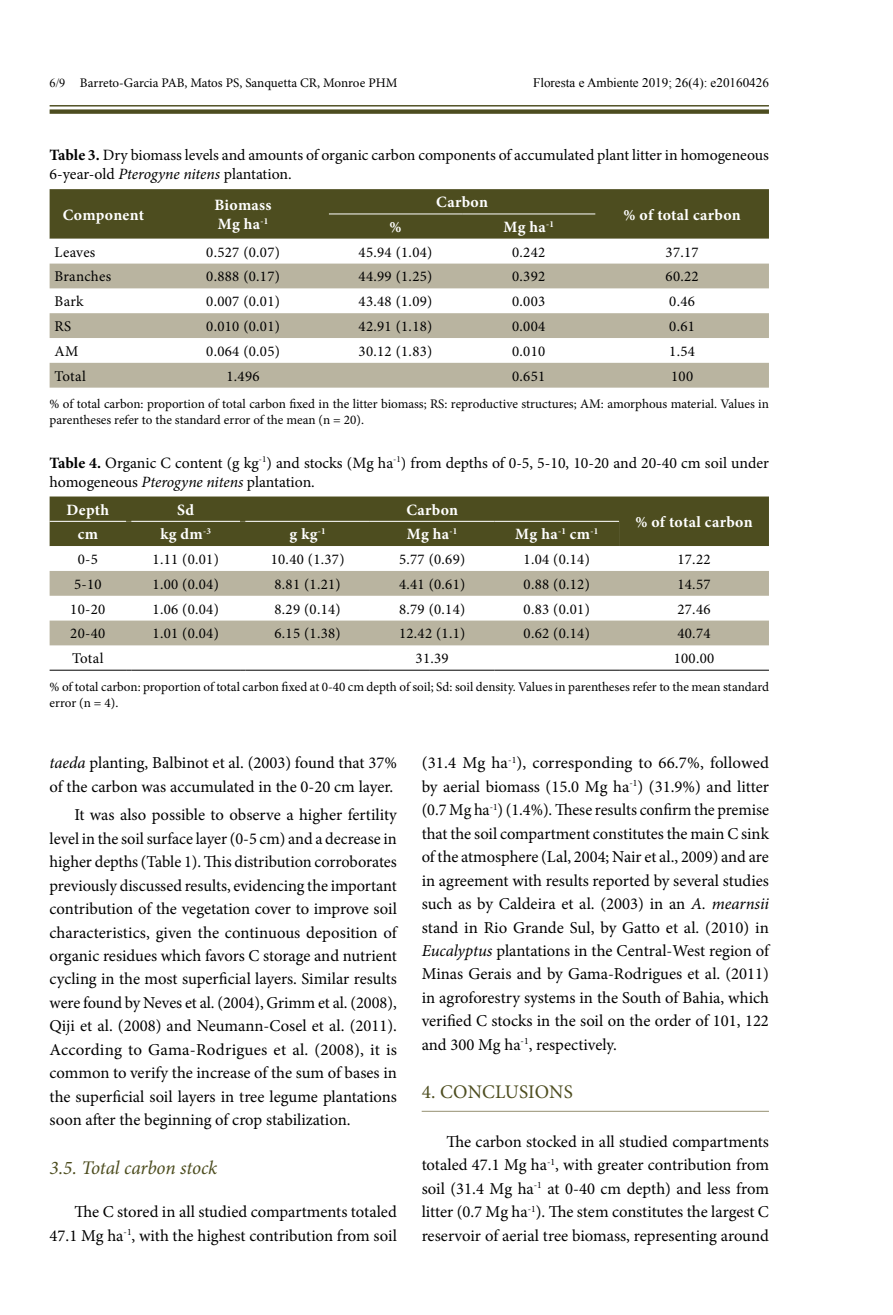
<style>
.page{position:relative;width:893px;height:1315px;background:#fff}
.page>*{position:absolute;margin:0;border:0;box-sizing:border-box;transform-origin:0 0}
.t1{font:italic 19.25px "Minion Pro";letter-spacing:-.01em;color:#4d4d1f}
.t2{font:19.25px "Minion Pro";color:#4d4d1f}
.t3{font:16.62px/23.4px "Minion Pro";color:#000;text-align:justify}
.t4{font:15.75px/18.9px "Minion Pro";letter-spacing:-.005em;color:#000}
.t5{font:700 15.75px/18.9px "Minion Pro";letter-spacing:.02em;color:#fff}
.t6{font:14.88px "Minion Pro";letter-spacing:.02em;color:#000}
.t7{font:13.12px/15.8px "Minion Pro";letter-spacing:-.005em;color:#000}
.t8{font:13.12px "Times New Roman";color:#000}
.s1{font-family:"Times New Roman";font-size:12.25px}
.s2{font-weight:700}
.s3{font-style:italic}
</style>
<div class="page">
<div style="left:50px;top:109px;width:719px;height:5px;background:#4d4d1f"></div>
<hr style="left:50px;top:105px;width:719px;height:1px;background:#4d4d1f">
<hr style="left:422px;top:1111px;width:347px;height:1px;background:#959071">
<div style="left:50px;top:496px;width:719px;height:50px;background:#4d4d1f"></div>
<svg style="left:50px;top:645px;width:719px;height:25px"></svg>
<svg style="left:50px;top:571px;width:719px;height:74px;fill:#b9b4a0"></svg>
<hr style="left:50px;top:521px;width:76px;height:1px;background:#fff">
<hr style="left:131px;top:521px;width:109px;height:1px;background:#fff">
<hr style="left:245px;top:521px;width:125px;height:1px;background:#fff">
<hr style="left:370px;top:521px;width:124px;height:1px;background:#fff">
<hr style="left:494px;top:521px;width:125px;height:1px;background:#fff">
<hr style="left:50px;top:670px;width:76px;height:1px;background:#000">
<hr style="left:131px;top:670px;width:109px;height:1px;background:#000">
<hr style="left:245px;top:670px;width:125px;height:1px;background:#000">
<hr style="left:370px;top:670px;width:124px;height:1px;background:#000">
<hr style="left:494px;top:670px;width:125px;height:1px;background:#000">
<hr style="left:619px;top:670px;width:150px;height:1px;background:#000">
<div style="left:50px;top:189px;width:719px;height:50px;background:#4d4d1f"></div>
<svg style="left:50px;top:263px;width:719px;height:125px;fill:#b9b4a0"></svg>
<hr style="left:329px;top:213px;width:133px;height:1px;background:#fff">
<hr style="left:462px;top:213px;width:133px;height:1px;background:#fff">
<p class="t7" style="left:50px;top:75px;width:349px"><span class="s1">6/9</span> Barreto-Garcia PAB, Matos PS, Sanquetta CR, Monroe PHM</p>
<p class="t8" style="left:533px;top:74px;width:237px">Floresta e Ambiente 2019; 26(4): e20160426</p>
<p class="t4" style="left:50px;top:146px;width:721px"><span class="s2">Table 3.</span> Dry biomass levels and amounts of organic carbon components of accumulated plant litter in homogeneous<br>6-year-old <span class="s3">Pterogyne nitens</span> plantation.</p>
<p class="t5" style="left:63px;top:205px;width:83px">Component</p>
<p class="t5" style="left:214px;top:195px;width:59px">Biomass<br>Mg ha<sup>-1</sup></p>
<p class="t5" style="left:436px;top:193px;width:53px">Carbon</p>
<p class="t5" style="left:624px;top:205px;width:119px">% of total carbon</p>
<p class="t5" style="left:389px;top:217px;width:14px">%</p>
<p class="t5" style="left:503px;top:217px;width:52px">Mg ha<sup>-1</sup></p>
<p class="t6" style="left:55px;top:242px;width:42px">Leaves</p>
<p class="t6" style="left:206px;top:242px;width:75px">0.527 (0.07)</p>
<p class="t6" style="left:359px;top:242px;width:75px">45.94 (1.04)</p>
<p class="t6" style="left:512px;top:242px;width:35px">0.242</p>
<p class="t6" style="left:666px;top:242px;width:35px">37.17</p>
<p class="t6" style="left:55px;top:267px;width:58px">Branches</p>
<p class="t6" style="left:206px;top:267px;width:75px">0.888 (0.17)</p>
<p class="t6" style="left:359px;top:267px;width:75px">44.99 (1.25)</p>
<p class="t6" style="left:512px;top:267px;width:35px">0.392</p>
<p class="t6" style="left:666px;top:267px;width:35px">60.22</p>
<p class="t6" style="left:55px;top:291px;width:31px">Bark</p>
<p class="t6" style="left:206px;top:291px;width:75px">0.007 (0.01)</p>
<p class="t6" style="left:359px;top:291px;width:75px">43.48 (1.09)</p>
<p class="t6" style="left:512px;top:291px;width:35px">0.003</p>
<p class="t6" style="left:669px;top:291px;width:27px">0.46</p>
<p class="t6" style="left:55px;top:316px;width:18px">RS</p>
<p class="t6" style="left:206px;top:316px;width:75px">0.010 (0.01)</p>
<p class="t6" style="left:359px;top:316px;width:75px">42.91 (1.18)</p>
<p class="t6" style="left:512px;top:316px;width:35px">0.004</p>
<p class="t6" style="left:669px;top:316px;width:27px">0.61</p>
<p class="t6" style="left:55px;top:341px;width:25px">AM</p>
<p class="t6" style="left:206px;top:341px;width:75px">0.064 (0.05)</p>
<p class="t6" style="left:359px;top:341px;width:75px">30.12 (1.83)</p>
<p class="t6" style="left:512px;top:341px;width:35px">0.010</p>
<p class="t6" style="left:669px;top:341px;width:27px">1.54</p>
<p class="t6" style="left:55px;top:366px;width:33px">Total</p>
<p class="t6" style="left:227px;top:366px;width:35px">1.496</p>
<p class="t6" style="left:512px;top:366px;width:35px">0.651</p>
<p class="t6" style="left:671px;top:366px;width:24px">100</p>
<p class="t7" style="left:50px;top:396px;width:721px">% of total carbon: proportion of total carbon fixed in the litter biomass; RS: reproductive structures; AM: amorphous material. Values in parentheses refer to the standard error of the mean (n = 20).</p>
<p class="t4" style="left:50px;top:453px;width:721px"><span class="s2">Table 4.</span> Organic C content (g kg<sup>-1</sup>) and stocks (Mg ha<sup>-1</sup>) from depths of 0-5, 5-10, 10-20 and 20-40 cm soil under homogeneous <span class="s3">Pterogyne nitens</span> plantation.</p>
<p class="t5" style="left:66px;top:500px;width:44px">Depth</p>
<p class="t5" style="left:177px;top:500px;width:19px">Sd</p>
<p class="t5" style="left:406px;top:500px;width:53px">Carbon</p>
<p class="t5" style="left:635px;top:512px;width:119px">% of total carbon</p>
<p class="t5" style="left:78px;top:525px;width:22px">cm</p>
<p class="t5" style="left:160px;top:525px;width:52px">kg dm<sup>-3</sup></p>
<p class="t5" style="left:290px;top:525px;width:38px">g kg<sup>-1</sup></p>
<p class="t5" style="left:407px;top:525px;width:52px">Mg ha<sup>-1</sup></p>
<p class="t5" style="left:515px;top:525px;width:84px">Mg ha<sup>-1</sup> cm<sup>-1</sup></p>
<p class="t6" style="left:78px;top:549px;width:22px">0-5</p>
<p class="t6" style="left:153px;top:549px;width:68px">1.11 (0.01)</p>
<p class="t6" style="left:271px;top:549px;width:75px">10.40 (1.37)</p>
<p class="t6" style="left:399px;top:549px;width:68px">5.77 (0.69)</p>
<p class="t6" style="left:524px;top:549px;width:68px">1.04 (0.14)</p>
<p class="t6" style="left:677px;top:549px;width:35px">17.22</p>
<p class="t6" style="left:74px;top:574px;width:29px">5-10</p>
<p class="t6" style="left:153px;top:574px;width:68px">1.00 (0.04)</p>
<p class="t6" style="left:274px;top:574px;width:68px">8.81 (1.21)</p>
<p class="t6" style="left:399px;top:574px;width:68px">4.41 (0.61)</p>
<p class="t6" style="left:524px;top:574px;width:68px">0.88 (0.12)</p>
<p class="t6" style="left:677px;top:574px;width:35px">14.57</p>
<p class="t6" style="left:70px;top:599px;width:37px">10-20</p>
<p class="t6" style="left:153px;top:599px;width:68px">1.06 (0.04)</p>
<p class="t6" style="left:274px;top:599px;width:68px">8.29 (0.14)</p>
<p class="t6" style="left:399px;top:599px;width:68px">8.79 (0.14)</p>
<p class="t6" style="left:524px;top:599px;width:68px">0.83 (0.01)</p>
<p class="t6" style="left:677px;top:599px;width:35px">27.46</p>
<p class="t6" style="left:70px;top:623px;width:37px">20-40</p>
<p class="t6" style="left:153px;top:623px;width:68px">1.01 (0.04)</p>
<p class="t6" style="left:274px;top:623px;width:68px">6.15 (1.38)</p>
<p class="t6" style="left:399px;top:623px;width:68px">12.42 (1.1)</p>
<p class="t6" style="left:524px;top:623px;width:68px">0.62 (0.14)</p>
<p class="t6" style="left:677px;top:623px;width:35px">40.74</p>
<p class="t6" style="left:72px;top:648px;width:33px">Total</p>
<p class="t6" style="left:416px;top:648px;width:35px">31.39</p>
<p class="t6" style="left:674px;top:648px;width:42px">100.00</p>
<p class="t7" style="left:50px;top:679px;width:721px">% of total carbon: proportion of total carbon fixed at 0-40 cm depth of soil; Sd: soil density. Values in parentheses refer to the mean standard error (n = 4).</p>
<p class="t3" style="left:50px;top:751px;width:349px"><span class="s3">taeda</span> planting, Balbinot et al. (2003) found that 37% of the carbon was accumulated in the 0-20 cm layer.</p>
<p class="t3" style="left:50px;top:803px;width:349px;text-indent:25px">It was also possible to observe a higher fertility level in the soil surface layer (0-5 cm) and a decrease in higher depths (Table 1). This distribution corroborates previously discussed results, evidencing the important contribution of the vegetation cover to improve soil characteristics, given the continuous deposition of organic residues which favors C storage and nutrient cycling in the most superficial layers. Similar results were found by Neves et al. (2004), Grimm et al. (2008), Qiji et al. (2008) and Neumann-Cosel et al. (2011).<br>According to Gama-Rodrigues et al. (2008), it is common to verify the increase of the sum of bases in the superficial soil layers in tree legume plantations soon after the beginning of crop stabilization.</p>
<p class="t1" style="left:50px;top:1154px;width:169px">3.5. Total carbon stock</p>
<p class="t3" style="left:50px;top:1200px;width:349px;text-align:right">The C stored in all studied compartments totaled<br>47.1 Mg ha<sup>-1</sup>, with the highest contribution from soil</p>
<p class="t3" style="left:422px;top:751px;width:349px">(31.4 Mg ha<sup>-1</sup>), corresponding to 66.7%, followed by aerial biomass (15.0 Mg ha<sup>-1</sup>) (31.9%) and litter (0.7 Mg ha<sup>-1</sup>) (1.4%). These results confirm the premise that the soil compartment constitutes the main C sink of the atmosphere (Lal, 2004; Nair et al., 2009) and are in agreement with results reported by several studies such as by Caldeira et al. (2003) in an <span class="s3">A. mearnsii </span>stand in Rio Grande Sul, by Gatto et al. (2010) in <span class="s3">Eucalyptus</span> plantations in the Central-West region of Minas Gerais and by Gama-Rodrigues et al. (2011) in agroforestry systems in the South of Bahia, which verified C stocks in the soil on the order of 101, 122 and 300 Mg ha<sup>-1</sup>, respectively.</p>
<p class="t2" style="left:422px;top:1079px;width:153px">4. CONCLUSIONS</p>
<p class="t3" style="left:422px;top:1129px;width:349px;text-indent:25px">The carbon stocked in all studied compartments totaled 47.1 Mg ha<sup>-1</sup>, with greater contribution from soil (31.4 Mg ha<sup>-1</sup> at 0-40 cm depth) and less from litter (0.7 Mg ha<sup>-1</sup>). The stem constitutes the largest C reservoir of aerial tree biomass, representing around</p>
</div>
